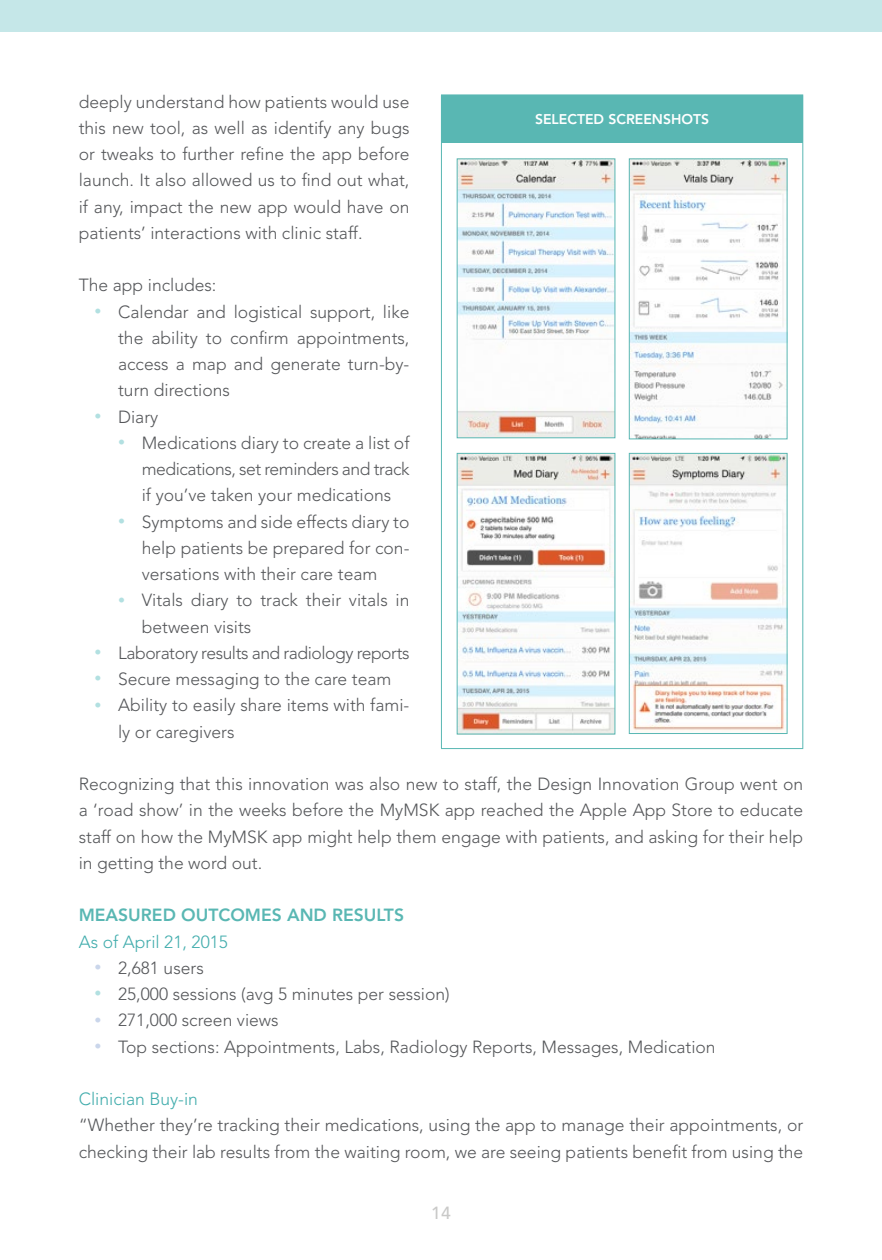
<style>
.page{position:relative;width:882px;height:1260px;background:#fff}
.page>*{position:absolute;margin:0;border:0;box-sizing:border-box;transform-origin:0 0}
.t1{font:300 17.5px/26.2px "Avenir LT Std";color:#55575a;text-align:justify}
.t2{font:300 17.5px "Avenir LT Std";letter-spacing:-.025em;color:#55575a}
.t3{font:300 17.5px "Avenir LT Std";color:#42adad}
.t4{font:800 17.5px "Avenir LT Std";color:#59b7b3}
.t5{font:500 17.5px "Avenir LT Std";color:#c9c9c8}
.t6{font:800 14px "Avenir LT Std";color:#fff}
.s1{font-size:14px;color:#b2e0e1}
.s2{font-size:14px;color:#cad6eb}
</style>
<div class="page">
<div style="left:0;top:0;width:882px;height:32px;background:#c5e7e8"></div>
<div style="left:441px;top:95px;width:362px;height:47px;background:#59b7b3"></div>
<hr style="left:441px;top:94px;width:362px;height:1px;background:#59b7b3">
<hr style="left:441px;top:142px;width:362px;height:1px;background:#59b7b3">
<hr style="left:441px;top:143px;width:1px;height:605px;background:#59b7b3">
<hr style="left:802px;top:143px;width:1px;height:605px;background:#59b7b3">
<hr style="left:441px;top:748px;width:362px;height:1px;background:#59b7b3">
<img style="left:459px;top:160px;width:154px;height:276px">
<div style="left:457px;top:158px;width:158px;height:280px;border:1px solid #59b7b3"></div>
<img style="left:631px;top:160px;width:154px;height:277px">
<div style="left:629px;top:158px;width:158px;height:281px;border:1px solid #59b7b3"></div>
<img style="left:459px;top:455px;width:154px;height:277px">
<div style="left:457px;top:453px;width:158px;height:281px;border:1px solid #59b7b3"></div>
<img style="left:631px;top:455px;width:154px;height:277px">
<div style="left:629px;top:453px;width:158px;height:281px;border:1px solid #59b7b3"></div>
<p class="t1" style="left:79px;top:89px;width:332px">deeply understand how patients would use this new tool, as well as identify any bugs or tweaks to further refine the app before launch. It also allowed us to find out what, if any, impact the new app would have on patients’ interactions with clinic staff.</p>
<p class="t1" style="left:79px;top:272px;width:139px">The app includes:</p>
<p class="t1" style="left:118px;top:299px;width:293px;text-indent:-24px"><span class="s1">•</span> Calendar and logistical support, like the ability to confirm appointments, access a map and generate turn-by&shy;turn directions</p>
<p class="t1" style="left:94px;top:404px;width:65px"><span class="s1">•</span> Diary</p>
<p class="t1" style="left:142px;top:430px;width:269px;text-indent:-24px"><span class="s1">•</span> Medications diary to create a list of medications, set reminders and track if you’ve taken your medications</p>
<p class="t1" style="left:142px;top:509px;width:269px;text-indent:-24px"><span class="s1">•</span> Symptoms and side effects diary to help patients be prepared for con&shy;versations with their care team</p>
<p class="t1" style="left:142px;top:587px;width:269px;text-indent:-24px"><span class="s1">•</span> Vitals diary to track their vitals in between visits</p>
<p class="t2" style="left:94px;top:643px;width:317px"><span class="s1">•</span> Laboratory results and radiology reports</p>
<p class="t1" style="left:94px;top:666px;width:298px"><span class="s1">•</span> Secure messaging to the care team</p>
<p class="t1" style="left:118px;top:692px;width:293px;text-indent:-24px"><span class="s1">•</span> Ability to easily share items with fami&shy;ly or caregivers</p>
<p class="t1" style="left:79px;top:771px;width:726px">Recognizing that this innovation was also new to staff, the Design Innovation Group went on a ‘road show’ in the weeks before the MyMSK app reached the Apple App Store to educate staff on how the MyMSK app might help them engage with patients, and asking for their help in getting the word out.</p>
<p class="t4" style="left:79px;top:905px;width:325px">M EASURED OUTCOMES AND RESULTS</p>
<p class="t3" style="left:79px;top:931px;width:151px">As of April 21, 2015</p>
<p class="t1" style="left:94px;top:955px;width:111px"><span class="s2">•</span> 2,681 users</p>
<p class="t1" style="left:94px;top:981px;width:357px"><span class="s1">•</span> 25,000 sessions (avg 5 minutes per session)</p>
<p class="t1" style="left:94px;top:1007px;width:186px"><span class="s2">•</span> 271,000 screen views</p>
<p class="t1" style="left:94px;top:1034px;width:623px"><span class="s2">•</span> Top sections: Appointments, Labs, Radiology Reports, Messages, Medication</p>
<p class="t3" style="left:79px;top:1089px;width:121px">Clinician Buy-in</p>
<p class="t1" style="left:79px;top:1112px;width:726px">“Whether they’re tracking their medications, using the app to manage their appointments, or checking their lab results from the waiting room, we are seeing patients benefit from using the</p>
<p class="t6" style="left:535px;top:111px;width:174px">SELECTED SCREENSHOTS</p>
<p class="t5" style="left:431px;top:1203px;width:21px">14</p>
</div>
